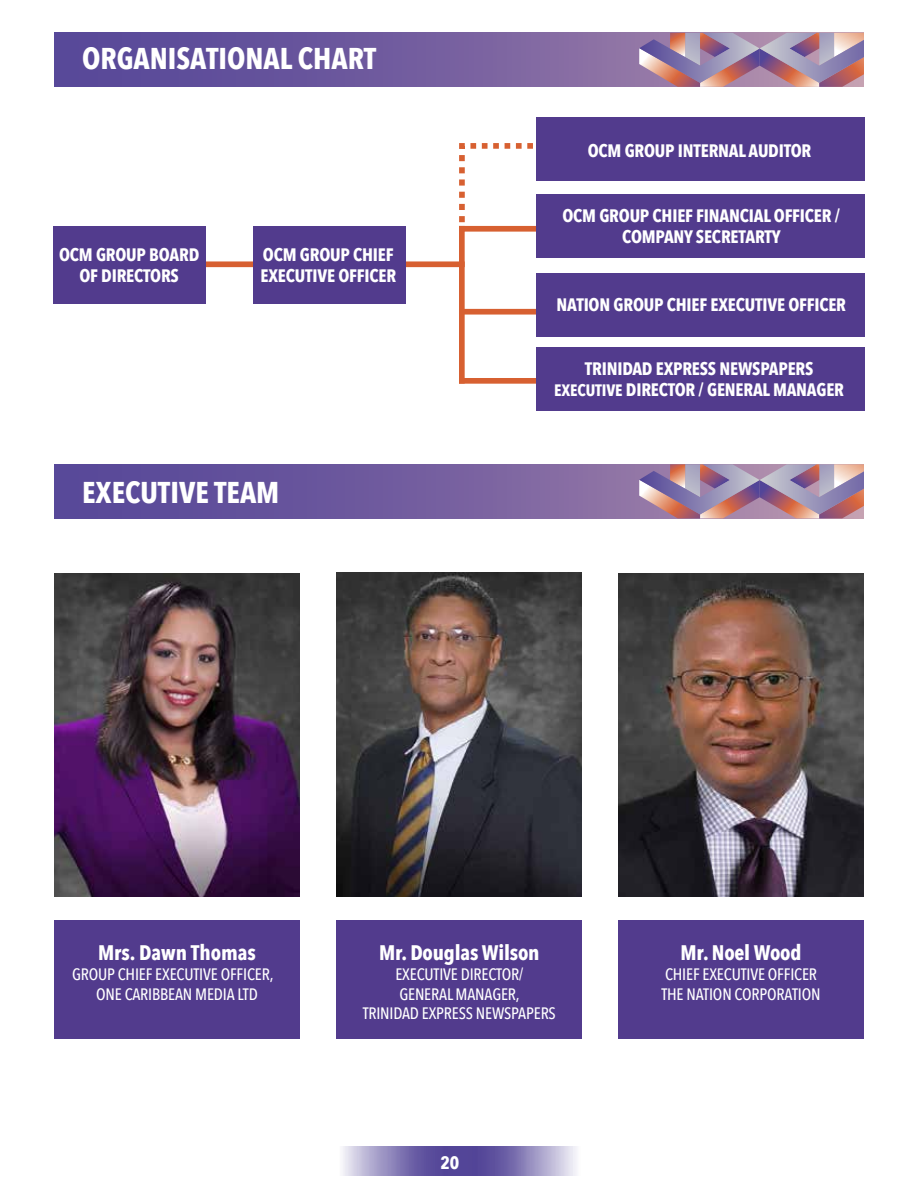
<style>
.page{position:relative;width:918px;height:1188px;background:#fff}
.page>*{position:absolute;margin:0;border:0;box-sizing:border-box;transform-origin:0 0}
.t1{font:700 30px "Avenir Next Condensed";color:#fff}
.t2{font:700 21px "Avenir Next Condensed";letter-spacing:-.01em;color:#fff}
.t3{font:700 18px/21px "Avenir Next Condensed";letter-spacing:-.01em;color:#fff;text-align:center}
.t4{font:500 16.5px/19.8px "Avenir Next Condensed";letter-spacing:-.01em;color:#fff;text-align:center}
.s1{font-size:16.5px}
</style>
<div class="page">
<img style="left:343px;top:1147px;width:234px;height:28px">
<svg style="left:54px;top:33px;width:585px;height:54px;background:#6e5a9d"></svg>
<svg style="left:639px;top:33px;width:225px;height:54px;background:#aa899f"></svg>
<svg style="left:54px;top:464px;width:585px;height:54px;background:#6e5a9d"></svg>
<svg style="left:639px;top:464px;width:225px;height:54px;background:#aa899f"></svg>
<svg style="left:459px;top:143px;width:100px;height:83px"></svg>
<div style="left:459px;top:226px;width:91px;height:6px;background:#d76031"></div>
<div style="left:199px;top:261px;width:266px;height:6px;background:#d76031"></div>
<div style="left:459px;top:226px;width:6px;height:158px;background:#d76031"></div>
<div style="left:459px;top:309px;width:91px;height:6px;background:#d76031"></div>
<div style="left:459px;top:378px;width:91px;height:6px;background:#d76031"></div>
<div style="left:253px;top:226px;width:152px;height:77px;background:#523b8d"></div>
<div style="left:536px;top:347px;width:329px;height:64px;background:#523b8d"></div>
<div style="left:536px;top:117px;width:329px;height:64px;background:#523b8d"></div>
<div style="left:536px;top:195px;width:329px;height:63px;background:#523b8d"></div>
<div style="left:536px;top:273px;width:329px;height:64px;background:#523b8d"></div>
<div style="left:53px;top:226px;width:153px;height:77px;background:#523b8d"></div>
<img style="left:54px;top:574px;width:246px;height:323px">
<img style="left:336px;top:573px;width:246px;height:324px">
<img style="left:618px;top:573px;width:246px;height:324px">
<div style="left:54px;top:920px;width:246px;height:119px;background:#523b8d"></div>
<div style="left:336px;top:920px;width:246px;height:119px;background:#523b8d"></div>
<div style="left:618px;top:920px;width:246px;height:119px;background:#523b8d"></div>
<h1 class="t1" style="left:82px;top:40px;width:296px">ORGANISATIONAL CHART</h1>
<p class="t3" style="left:59px;top:244px;width:142px">OCM GROUP BOARD<br>OF DIRECTORS</p>
<p class="t3" style="left:261px;top:244px;width:137px;text-align:left">OCM GROUP CHIEF<br>EXECUTIVE OFFICER</p>
<h1 class="t1" style="left:82px;top:474px;width:199px">EXECUTIVE TEAM</h1>
<p class="t3" style="left:588px;top:140px;width:225px">OCM GROUP INTERNAL AUDITOR</p>
<p class="t3" style="left:562px;top:205px;width:279px">OCM GROUP CHIEF FINANCIAL OFFICER /<br>COMPANY SECRETARTY</p>
<p class="t3" style="left:556px;top:294px;width:291px">NATION GROUP CHIEF EXECUTIVE OFFICER</p>
<p class="t3" style="left:554px;top:358px;width:291px">TRINIDAD EXPRESS NEWSPAPERS<br><span class="s1">EXECUTIVE</span> DIRECTOR / GENERAL MANAGER</p>
<p class="t2" style="left:98px;top:940px;width:159px">Mrs. Dawn Thomas</p>
<p class="t4" style="left:72px;top:964px;width:203px">GROUP CHIEF EXECUTIVE OFFICER,<br>ONE CARIBBEAN MEDIA LTD</p>
<p class="t2" style="left:379px;top:940px;width:162px">Mr. Douglas Wilson</p>
<p class="t4" style="left:363px;top:964px;width:195px">EXECUTIVE DIRECTOR/<br>GENERAL MANAGER,<br>TRINIDAD EXPRESS NEWSPAPERS</p>
<p class="t3" style="left:441px;top:1152px;width:20px">20</p>
<p class="t2" style="left:681px;top:940px;width:122px">Mr. Noel Wood</p>
<p class="t4" style="left:661px;top:964px;width:161px;text-align:left">CHIEF EXECUTIVE OFFICER<br>THE NATION CORPORATION</p>
</div>
